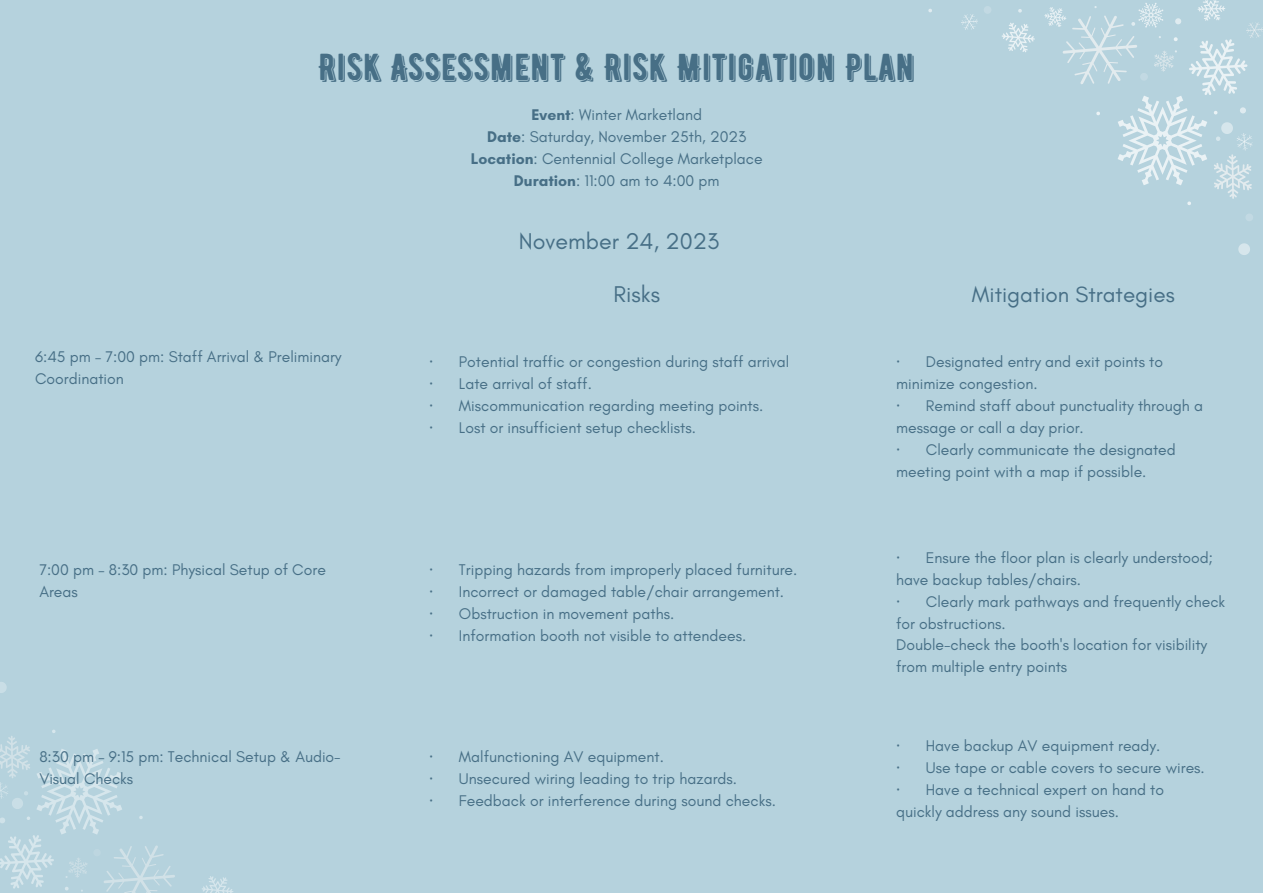
<style>
.page{position:relative;width:1263px;height:893px;background:#b5d2dd}
.page>*{position:absolute;margin:0;border:0;box-sizing:border-box;transform-origin:0 0}
.t1{font:37.5px "BERNIER Shade";color:#476f86}
.t2{font:23.25px "Glacial Indifference";color:#476f86}
.t3{font:22.5px "Glacial Indifference";color:#476f86}
.t4{font:15.75px/21.9px "Glacial Indifference";color:#476f86}
.s1{font-weight:700}
.s2{font-family:"Noto Sans"}
</style>
<div class="page">
<svg style="left:961px;top:14px;width:17px;height:16px"></svg>
<svg style="left:1018px;top:9px;width:4px;height:4px"></svg>
<svg style="left:928px;top:9px;width:4px;height:3px"></svg>
<svg style="left:1246px;top:214px;width:7px;height:7px"></svg>
<svg style="left:984px;top:6px;width:7px;height:7px"></svg>
<svg style="left:1238px;top:243px;width:12px;height:12px"></svg>
<svg style="left:1002px;top:23px;width:33px;height:29px"></svg>
<svg style="left:1044px;top:0;width:219px;height:205px"></svg>
<svg style="left:0;top:682px;width:7px;height:11px"></svg>
<svg style="left:202px;top:876px;width:31px;height:17px"></svg>
<svg style="left:0;top:730px;width:175px;height:163px"></svg>
<p class="t1" style="left:318px;top:44px;width:599px">RISK ASSESSMENT &amp; RISK MITIGATION PLAN</p>
<p class="t4" style="left:531px;top:103px;width:172px"><span class="s1">Event</span>: Winter Marketland</p>
<p class="t4" style="left:487px;top:125px;width:261px"><span class="s1">Date</span>: Saturday, November 25th, 2023</p>
<p class="t4" style="left:471px;top:147px;width:293px"><span class="s1">Location</span>: Centennial College Marketplace</p>
<p class="t4" style="left:514px;top:169px;width:207px"><span class="s1">Duration</span>: 11:00 am to 4:00 pm</p>
<p class="t2" style="left:519px;top:227px;width:202px">November 24, 2023</p>
<p class="t2" style="left:614px;top:279px;width:48px">Risks</p>
<p class="t3" style="left:972px;top:281px;width:204px">Mitigation Strategies</p>
<p class="t4" style="left:35px;top:346px;width:308px">6:45 pm – 7:00 pm: Staff Arrival &amp; Preliminary<br>Coordination</p>
<p class="t4" style="left:429px;top:351px;width:362px"><span class="s2">·</span> Potential traffic or congestion during staff arrival</p>
<p class="t4" style="left:429px;top:373px;width:164px"><span class="s2">·</span> Late arrival of staff.</p>
<p class="t4" style="left:429px;top:395px;width:336px"><span class="s2">·</span> Miscommunication regarding meeting points.</p>
<p class="t4" style="left:429px;top:417px;width:268px"><span class="s2">·</span> Lost or insufficient setup checklists.</p>
<p class="t4" style="left:896px;top:351px;width:268px"><span class="s2">·</span> Designated entry and exit points to minimize congestion.</p>
<p class="t4" style="left:896px;top:395px;width:309px"><span class="s2">·</span> Remind staff about punctuality through a message or call a day prior.</p>
<p class="t4" style="left:896px;top:439px;width:281px"><span class="s2">·</span> Clearly communicate the designated meeting point with a map if possible.</p>
<p class="t4" style="left:39px;top:559px;width:288px">7:00 pm – 8:30 pm: Physical Setup of Core<br>Areas</p>
<p class="t4" style="left:429px;top:559px;width:370px"><span class="s2">·</span> Tripping hazards from improperly placed furniture.</p>
<p class="t4" style="left:429px;top:581px;width:356px"><span class="s2">·</span> Incorrect or damaged table/chair arrangement.</p>
<p class="t4" style="left:429px;top:602px;width:247px"><span class="s2">·</span> Obstruction in movement paths.</p>
<p class="t4" style="left:429px;top:624px;width:318px"><span class="s2">·</span> Information booth not visible to attendees.</p>
<p class="t4" style="left:896px;top:546px;width:318px"><span class="s2">·</span> Ensure the floor plan is clearly understood; have backup tables/chairs.</p>
<p class="t4" style="left:896px;top:590px;width:331px"><span class="s2">·</span> Clearly mark pathways and frequently check for obstructions.</p>
<p class="t4" style="left:896px;top:634px;width:313px">Double-check the booth's location for visibility from multiple entry points</p>
<p class="t4" style="left:39px;top:745px;width:303px">8:30 pm – 9:15 pm: Technical Setup &amp; Audio-<br>Visual Checks</p>
<p class="t4" style="left:429px;top:745px;width:236px"><span class="s2">·</span> Malfunctioning AV equipment.</p>
<p class="t4" style="left:429px;top:767px;width:309px"><span class="s2">·</span> Unsecured wiring leading to trip hazards.</p>
<p class="t4" style="left:429px;top:789px;width:348px"><span class="s2">·</span> Feedback or interference during sound checks.</p>
<p class="t4" style="left:896px;top:734px;width:266px"><span class="s2">·</span> Have backup AV equipment ready.</p>
<p class="t4" style="left:896px;top:756px;width:310px"><span class="s2">·</span> Use tape or cable covers to secure wires.</p>
<p class="t4" style="left:896px;top:778px;width:269px"><span class="s2">·</span> Have a technical expert on hand to quickly address any sound issues.</p>
</div>
